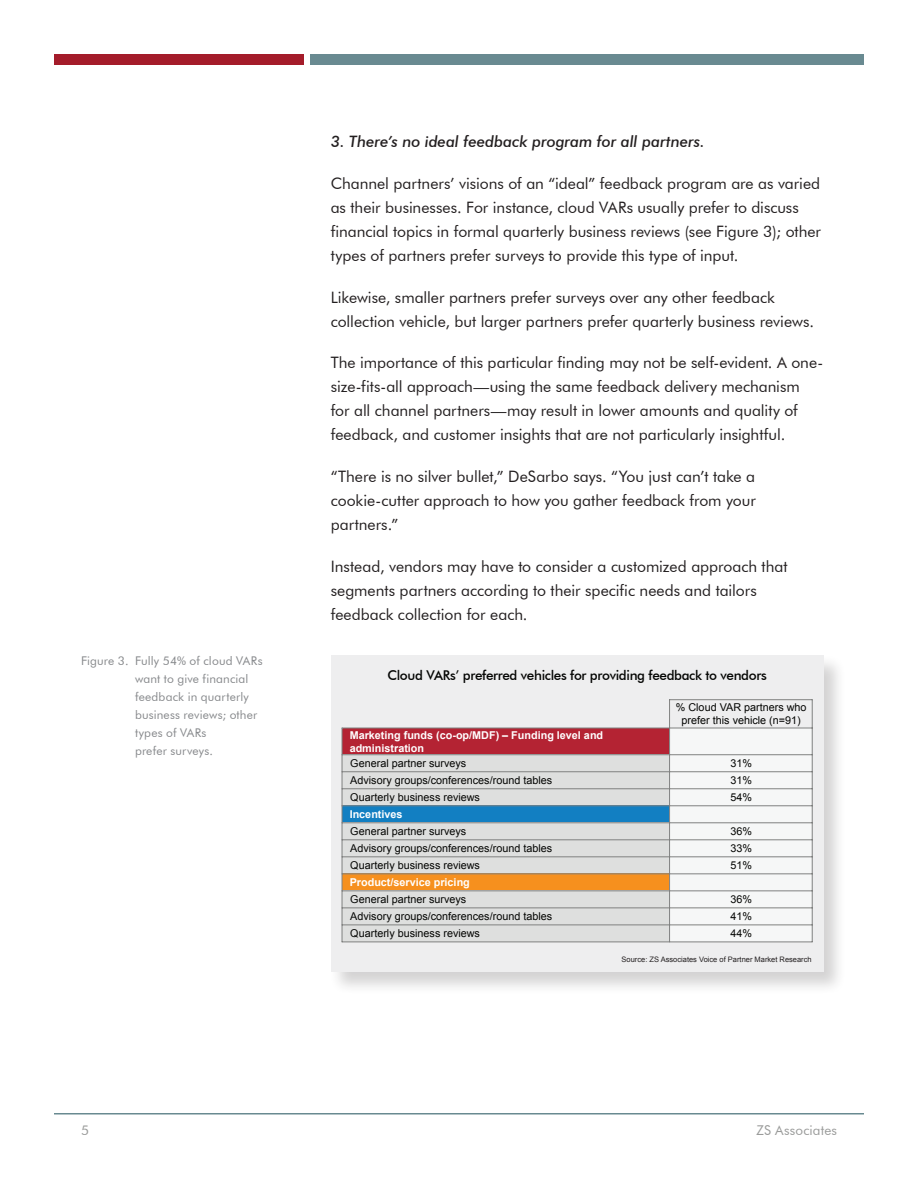
<style>
.page{position:relative;width:918px;height:1188px;background:#fff}
.page>*{position:absolute;margin:0;border:0;box-sizing:border-box;transform-origin:0 0}
.t1{font:15.75px/24px "Futura BT";color:#231f20}
.t2{font:italic 500 15.75px "Futura BT";letter-spacing:-.005em;color:#231f20}
.t3{font:500 13.5px "Futura BT";letter-spacing:-.025em;color:#040503}
.t4{font:13.5px "Futura BT";letter-spacing:.015em;color:#9a9b9a}
.t5{font:12px/18px "Futura BT";letter-spacing:.015em;color:#86888b}
.t6{font:10.8px/12.9px "Arial";color:#040503;text-align:center}
.t7{font:700 10.8px/12.9px "Arial";color:#fff}
.t8{font:7.5px "Arial";color:#231f20}
</style>
<div class="page">
<div style="left:310px;top:54px;width:554px;height:11px;background:#698a91"></div>
<div style="left:54px;top:54px;width:250px;height:11px;background:#a41c2a"></div>
<hr style="left:54px;top:1113px;width:810px;height:1px;background:#698a91">
<div style="left:329px;top:654px;width:517px;height:341px;background:#231f20;opacity:.2"></div>
<div style="left:331px;top:656px;width:493px;height:316px;background:#eeeeef"></div>
<div style="left:342px;top:728px;width:328px;height:27px;background:#b42333"></div>
<div style="left:670px;top:728px;width:142px;height:27px;background:#f6f7f7"></div>
<div style="left:342px;top:755px;width:328px;height:17px;background:#dedfde"></div>
<div style="left:670px;top:755px;width:142px;height:17px;background:#f6f7f7"></div>
<div style="left:342px;top:772px;width:328px;height:17px;background:#dedfde"></div>
<div style="left:670px;top:772px;width:142px;height:17px;background:#f6f7f7"></div>
<div style="left:342px;top:789px;width:328px;height:17px;background:#dedfde"></div>
<div style="left:670px;top:789px;width:142px;height:17px;background:#f6f7f7"></div>
<div style="left:342px;top:806px;width:328px;height:17px;background:#127fc2"></div>
<div style="left:670px;top:806px;width:142px;height:17px;background:#f6f7f7"></div>
<div style="left:342px;top:823px;width:328px;height:17px;background:#dedfde"></div>
<div style="left:670px;top:823px;width:142px;height:17px;background:#f6f7f7"></div>
<div style="left:342px;top:840px;width:328px;height:17px;background:#dedfde"></div>
<div style="left:670px;top:840px;width:142px;height:17px;background:#f6f7f7"></div>
<div style="left:342px;top:857px;width:328px;height:17px;background:#dedfde"></div>
<div style="left:670px;top:857px;width:142px;height:17px;background:#f6f7f7"></div>
<div style="left:342px;top:874px;width:328px;height:17px;background:#f6901e"></div>
<div style="left:670px;top:874px;width:142px;height:17px;background:#f6f7f7"></div>
<div style="left:342px;top:891px;width:328px;height:17px;background:#dedfde"></div>
<div style="left:670px;top:891px;width:142px;height:17px;background:#f6f7f7"></div>
<div style="left:342px;top:908px;width:328px;height:17px;background:#dedfde"></div>
<div style="left:670px;top:908px;width:142px;height:17px;background:#f6f7f7"></div>
<div style="left:342px;top:925px;width:328px;height:17px;background:#dedfde"></div>
<div style="left:670px;top:925px;width:142px;height:17px;background:#f6f7f7"></div>
<hr style="left:669px;top:699px;width:1px;height:243px;background:#808180">
<hr style="left:342px;top:728px;width:470px;height:1px;background:#808180">
<hr style="left:342px;top:754px;width:470px;height:1px;background:#808180">
<hr style="left:342px;top:771px;width:470px;height:1px;background:#808180">
<hr style="left:342px;top:788px;width:470px;height:1px;background:#808180">
<hr style="left:342px;top:805px;width:470px;height:1px;background:#808180">
<hr style="left:342px;top:822px;width:470px;height:1px;background:#808180">
<hr style="left:342px;top:839px;width:470px;height:1px;background:#808180">
<hr style="left:342px;top:856px;width:470px;height:1px;background:#808180">
<hr style="left:342px;top:873px;width:470px;height:1px;background:#808180">
<hr style="left:342px;top:890px;width:470px;height:1px;background:#808180">
<hr style="left:342px;top:907px;width:470px;height:1px;background:#808180">
<hr style="left:342px;top:925px;width:470px;height:1px;background:#808180">
<hr style="left:342px;top:728px;width:1px;height:214px;background:#808180">
<hr style="left:812px;top:699px;width:1px;height:243px;background:#808180">
<hr style="left:669px;top:699px;width:143px;height:1px;background:#808180">
<hr style="left:342px;top:942px;width:470px;height:1px;background:#808180">
<p class="t5" style="left:135px;top:652px;width:129px;text-indent:-54px">Figure 3. Fully 54% of cloud VARs want to give financial feedback in quarterly business reviews; other types of VARs<br>prefer surveys.</p>
<p class="t2" style="left:331px;top:132px;width:375px">3. There’s no ideal feedback program for all partners.</p>
<p class="t1" style="left:331px;top:171px;width:492px">Channel partners’ visions of an “ideal” feedback program are as varied as their businesses. For instance, cloud VARs usually prefer to discuss financial topics in formal quarterly business reviews (see Figure 3); other types of partners prefer surveys to provide this type of input.</p>
<p class="t1" style="left:331px;top:285px;width:485px">Likewise, smaller partners prefer surveys over any other feedback collection vehicle, but larger partners prefer quarterly business reviews.</p>
<p class="t1" style="left:331px;top:351px;width:494px">The importance of this particular finding may not be self-evident. A one&shy;size-fits-all approach—using the same feedback delivery mechanism<br>for all channel partners—may result in lower amounts and quality of feedback, and customer insights that are not particularly insightful.</p>
<p class="t1" style="left:331px;top:465px;width:427px;text-align:justify">“There is no silver bullet,” DeSarbo says. “You just can’t take a cookie-cutter approach to how you gather feedback from your partners.”</p>
<p class="t1" style="left:331px;top:554px;width:458px">Instead, vendors may have to consider a customized approach that segments partners according to their specific needs and tailors feedback collection for each.</p>
<p class="t3" style="left:387px;top:667px;width:381px">Cloud VARs’ preferred vehicles for providing feedback to vendors</p>
<p class="t6" style="left:676px;top:701px;width:132px">% Cloud VAR partners who prefer this vehicle (n=91)</p>
<p class="t7" style="left:350px;top:729px;width:255px">Marketing funds (co-op/MDF) – Funding level and administration</p>
<p class="t6" style="left:350px;top:757px;width:117px">General partner surveys</p>
<p class="t6" style="left:730px;top:757px;width:23px">31%</p>
<p class="t6" style="left:350px;top:774px;width:203px">Advisory groups/conferences/round tables</p>
<p class="t6" style="left:730px;top:774px;width:23px">31%</p>
<p class="t6" style="left:350px;top:791px;width:131px">Quarterly business reviews</p>
<p class="t6" style="left:730px;top:791px;width:23px">54%</p>
<p class="t7" style="left:350px;top:808px;width:54px">Incentives</p>
<p class="t6" style="left:350px;top:825px;width:117px">General partner surveys</p>
<p class="t6" style="left:730px;top:825px;width:23px">36%</p>
<p class="t6" style="left:350px;top:842px;width:203px">Advisory groups/conferences/round tables</p>
<p class="t6" style="left:730px;top:842px;width:23px">33%</p>
<p class="t6" style="left:350px;top:859px;width:131px">Quarterly business reviews</p>
<p class="t6" style="left:730px;top:859px;width:23px">51%</p>
<p class="t7" style="left:350px;top:876px;width:122px">Product/service pricing</p>
<p class="t6" style="left:350px;top:893px;width:117px">General partner surveys</p>
<p class="t6" style="left:730px;top:893px;width:23px">36%</p>
<p class="t6" style="left:350px;top:910px;width:203px">Advisory groups/conferences/round tables</p>
<p class="t6" style="left:730px;top:910px;width:23px">41%</p>
<p class="t6" style="left:350px;top:927px;width:131px">Quarterly business reviews</p>
<p class="t6" style="left:730px;top:927px;width:23px">44%</p>
<p class="t8" style="left:622px;top:954px;width:192px">Source: ZS Associates Voice of Partner Market Research</p>
<p class="t4" style="left:81px;top:1122px;width:9px">5</p>
<p class="t4" style="left:756px;top:1122px;width:82px">ZS Associates</p>
</div>
